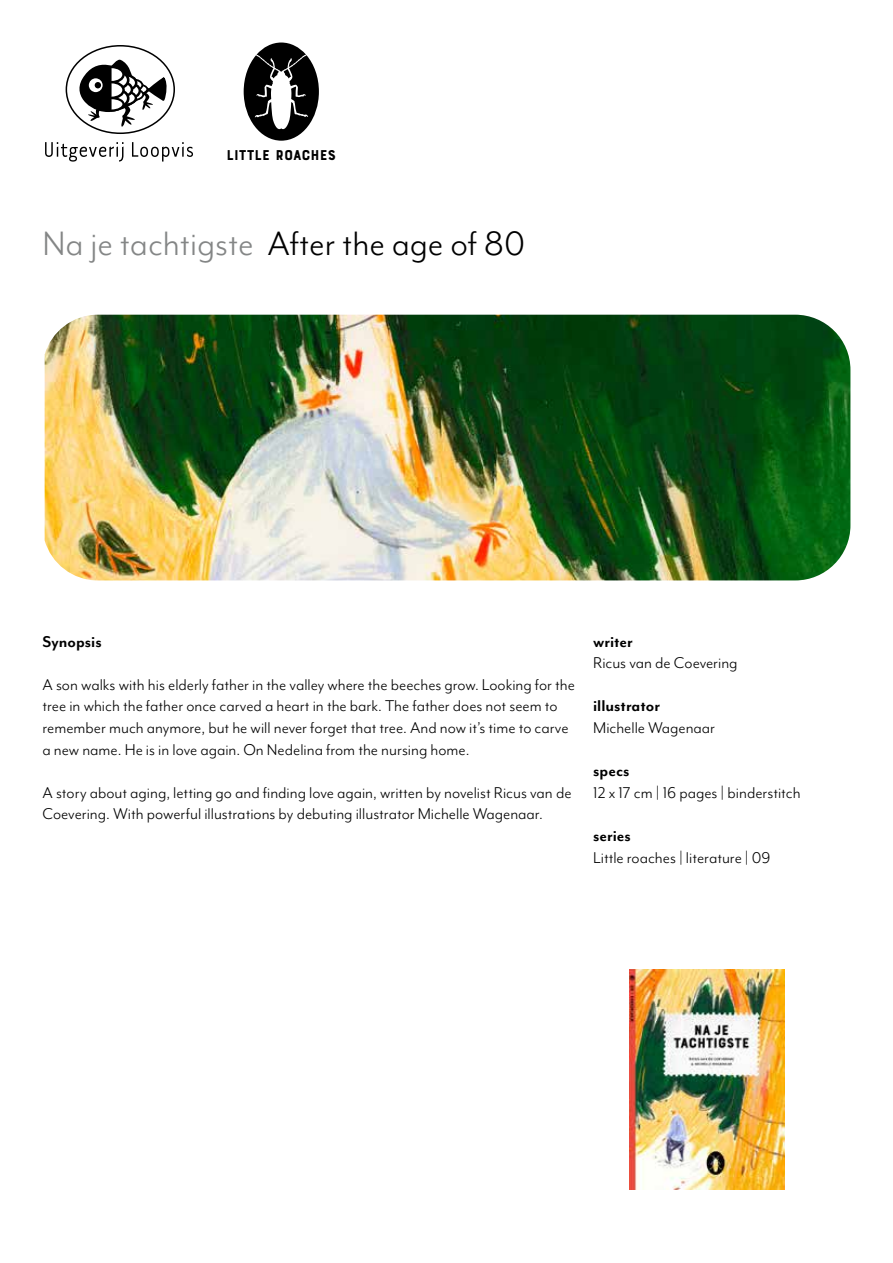
<style>
.page{position:relative;width:893px;height:1263px;background:#fff}
.page>*{position:absolute;margin:0;border:0;box-sizing:border-box;transform-origin:0 0}
.t1{font:39px "Mr Eaves Mod OT";color:#000}
.t2{font:18px/21.6px "Mr Eaves Mod OT";color:#000}
.t3{font:700 18px "Mr Eaves Mod OT";color:#000}
.t4{font:15px "Bourton Base";color:#000}
.s1{color:#848686}
</style>
<div class="page">
<div style="left:66px;top:45px;width:109px;height:89px;border:2px solid #000;border-radius:50%"></div>
<svg style="left:73px;top:54px;width:94px;height:73px"></svg>
<svg style="left:45px;top:142px;width:78px;height:20px"></svg>
<svg style="left:132px;top:142px;width:61px;height:20px"></svg>
<svg style="left:244px;top:43px;width:75px;height:98px"></svg>
<img style="left:629px;top:969px;width:156px;height:221px">
<img style="left:45px;top:315px;width:805px;height:265px">
<p class="t4" style="left:227px;top:146px;width:111px">LITTLE ROACHES</p>
<h1 class="t1" style="left:43px;top:222px;width:484px"><span class="s1">Na je tachtigste</span> After the age of 80</h1>
<p class="t3" style="left:43px;top:631px;width:61px">Synopsis</p>
<p class="t2" style="left:43px;top:674px;width:534px">A son walks with his elderly father in the valley where the beeches grow. Looking for the tree in which the father once carved a heart in the bark. The father does not seem to remember much anymore, but he will never forget that tree. And now it’s time to carve a new name. He is in love again. On Nedelina from the nursing home.</p>
<p class="t2" style="left:43px;top:782px;width:530px">A story about aging, letting go and finding love again, written by novelist Ricus van de<br>Coevering. With powerful illustrations by debuting illustrator Michelle Wagenaar.</p>
<p class="t3" style="left:593px;top:631px;width:41px">writer</p>
<p class="t2" style="left:593px;top:652px;width:146px">Ricus van de Coevering</p>
<p class="t3" style="left:593px;top:696px;width:68px">illustrator</p>
<p class="t2" style="left:593px;top:717px;width:124px">Michelle Wagenaar</p>
<p class="t3" style="left:593px;top:761px;width:38px">specs</p>
<p class="t2" style="left:593px;top:782px;width:209px">12 x 17 cm | 16 pages | binderstitch</p>
<p class="t3" style="left:593px;top:826px;width:39px">series</p>
<p class="t2" style="left:593px;top:847px;width:179px">Little roaches | literature | 09</p>
</div>
